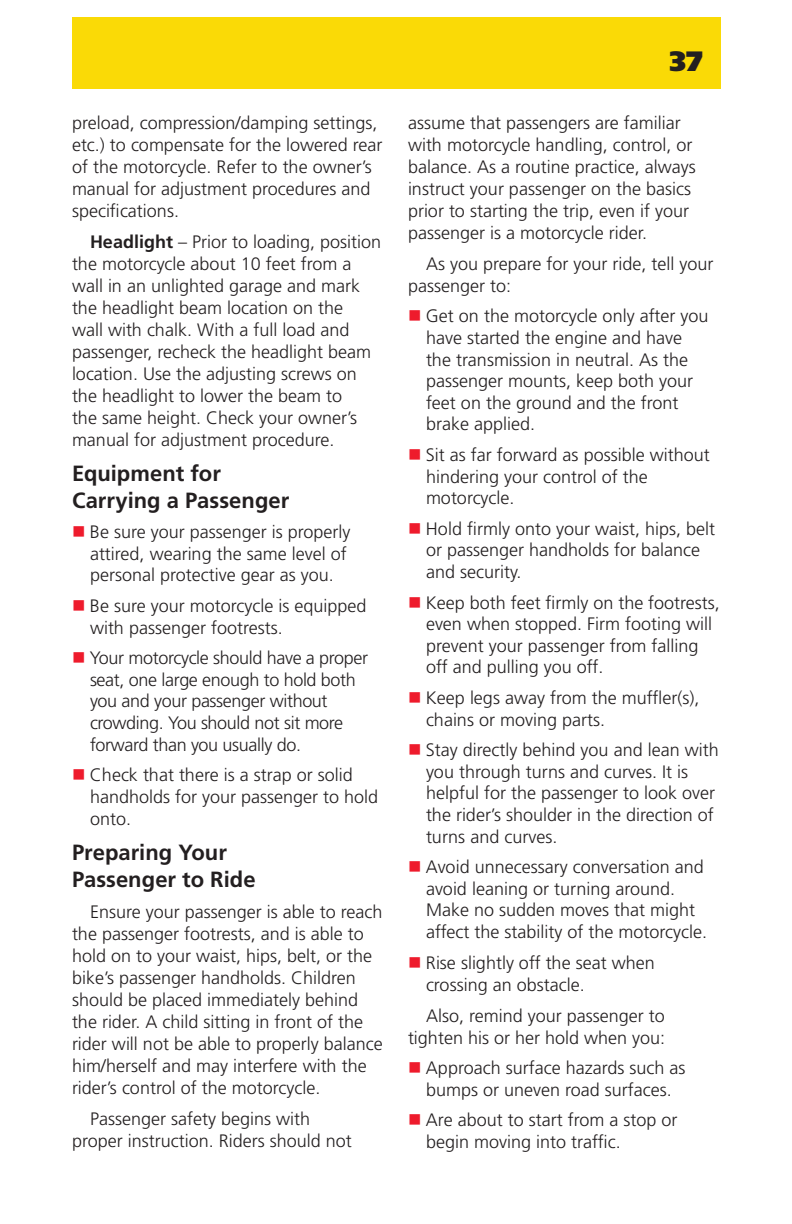
<style>
.page{position:relative;width:792px;height:1224px;background:#fff}
.page>*{position:absolute;margin:0;border:0;box-sizing:border-box;transform-origin:0 0}
.t1{font:900 28px "Frutiger LT Std";color:#231f20}
.Subhead{font:700 22px/26.4px "Frutiger LT Std";color:#231f20}
.Tabs{font:300 18px/22px "Frutiger LT Std";color:#231f20}
.Tabs-2{font:300 18px/21.6px "Frutiger LT Std";letter-spacing:-.02em;color:#231f20}
.s1{font-weight:700}
.s2{color:#ee1b2c}
</style>
<div class="page">
<div style="left:72px;top:17px;width:649px;height:72px;background:#fada06"></div>
<p class="Tabs" style="left:72px;top:112px;width:312px">preload, compression/damping settings, etc.) to compensate for the lowered rear of the motorcycle. Refer to the owner’s manual for adjustment procedures and specifications.</p>
<p class="Tabs" style="left:72px;top:231px;width:311px;text-indent:18px"><span class="s1">Headlight</span> – Prior to loading, position the motorcycle about 10 feet from a wall in an unlighted garage and mark the headlight beam location on the<br>wall with chalk. With a full load and passenger, recheck the headlight beam location. Use the adjusting screws on the headlight to lower the beam to<br>the same height. Check your owner’s manual for adjustment procedure.</p>
<p class="Subhead" style="left:72px;top:460px;width:219px">Equipment for<br>Carrying a Passenger</p>
<p class="Tabs" style="left:90px;top:521px;width:262px;text-indent:-18px"><span class="s2">■</span> Be sure your passenger is properly attired, wearing the same level of personal protective gear as you.</p>
<p class="Tabs" style="left:90px;top:595px;width:278px;text-indent:-18px"><span class="s2">■</span> Be sure your motorcycle is equipped with passenger footrests.</p>
<p class="Tabs-2" style="left:90px;top:647px;width:280px;text-indent:-18px"><span class="s2">■</span> Your motorcycle should have a proper seat, one large enough to hold both you and your passenger without crowding. You should not sit more forward than you usually do.</p>
<p class="Tabs" style="left:90px;top:764px;width:290px;text-indent:-18px"><span class="s2">■</span> Check that there is a strap or solid handholds for your passenger to hold onto.</p>
<p class="Subhead" style="left:72px;top:839px;width:185px">Preparing Your<br>Passenger to Ride</p>
<p class="Tabs" style="left:72px;top:901px;width:312px;text-indent:18px">Ensure your passenger is able to reach the passenger footrests, and is able to hold on to your waist, hips, belt, or the bike’s passenger handholds. Children should be placed immediately behind the rider. A child sitting in front of the rider will not be able to properly balance him/herself and may interfere with the rider’s control of the motorcycle.</p>
<p class="Tabs" style="left:72px;top:1108px;width:281px;text-indent:18px">Passenger safety begins with proper instruction. Riders should not</p>
<h1 class="t1" style="left:670px;top:44px;width:35px">37</h1>
<p class="Tabs" style="left:408px;top:112px;width:289px">assume that passengers are familiar with motorcycle handling, control, or balance. As a routine practice, always instruct your passenger on the basics prior to starting the trip, even if your passenger is a motorcycle rider.</p>
<p class="Tabs" style="left:408px;top:253px;width:307px;text-indent:18px">As you prepare for your ride, tell your passenger to:</p>
<p class="Tabs" style="left:426px;top:306px;width:284px;text-indent:-18px"><span class="s2">■</span> Get on the motorcycle only after you have started the engine and have the transmission in neutral. As the passenger mounts, keep both your feet on the ground and the front brake applied.</p>
<p class="Tabs" style="left:426px;top:444px;width:285px;text-indent:-18px"><span class="s2">■</span> Sit as far forward as possible without hindering your control of the motorcycle.</p>
<p class="Tabs" style="left:426px;top:518px;width:291px;text-indent:-18px"><span class="s2">■</span> Hold firmly onto your waist, hips, belt or passenger handholds for balance and security.</p>
<p class="Tabs" style="left:426px;top:592px;width:295px;text-indent:-18px"><span class="s2">■</span> Keep both feet firmly on the footrests, even when stopped. Firm footing will prevent your passenger from falling off and pulling you off.</p>
<p class="Tabs" style="left:426px;top:687px;width:275px;text-indent:-18px"><span class="s2">■</span> Keep legs away from the muffler(s), chains or moving parts.</p>
<p class="Tabs" style="left:426px;top:739px;width:294px;text-indent:-18px"><span class="s2">■</span> Stay directly behind you and lean with you through turns and curves. It is helpful for the passenger to look over the rider’s shoulder in the direction of turns and curves.</p>
<p class="Tabs" style="left:426px;top:856px;width:283px;text-indent:-18px"><span class="s2">■</span> Avoid unnecessary conversation and avoid leaning or turning around.<br>Make no sudden moves that might affect the stability of the motorcycle.</p>
<p class="Tabs" style="left:426px;top:952px;width:230px;text-indent:-18px"><span class="s2">■</span> Rise slightly off the seat when crossing an obstacle.</p>
<p class="Tabs" style="left:408px;top:1005px;width:259px;text-align:right">Also, remind your passenger to tighten his or her hold when you:</p>
<p class="Tabs" style="left:408px;top:1057px;width:279px;text-align:center"><span class="s2">■</span> Approach surface hazards such as bumps or uneven road surfaces.</p>
<p class="Tabs" style="left:426px;top:1110px;width:253px;text-indent:-18px"><span class="s2">■</span> Are about to start from a stop or begin moving into traffic.</p>
</div>
